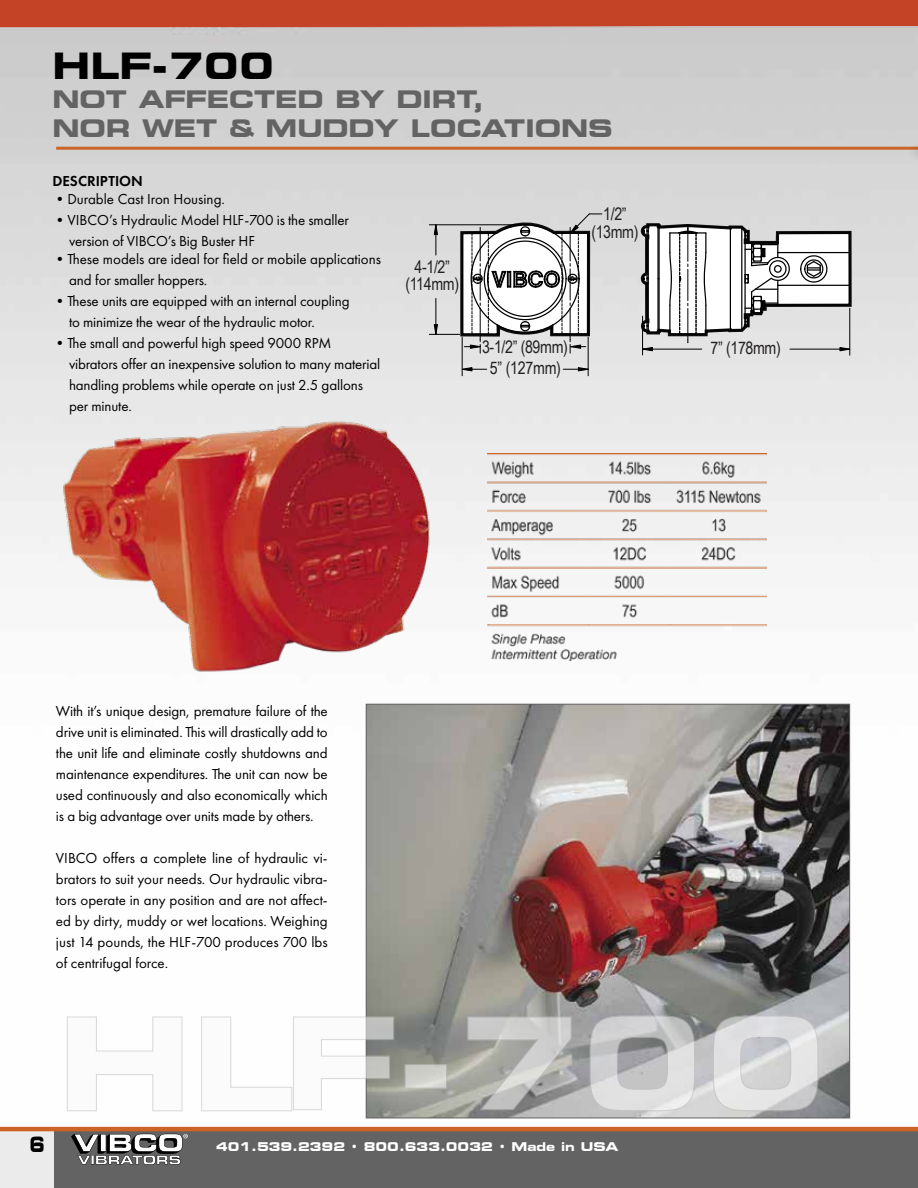
<style>
.page{position:relative;width:918px;height:1188px;background:#fff}
.page>*{position:absolute;margin:0;border:0;box-sizing:border-box;transform-origin:0 0}
.t1{font:700 expanded 36px "Square 721 BT";color:#000}
.t2{font:700 expanded 24px/28.8px "Square 721 BT";color:#636363}
.t3{font:700 expanded 21px "Square 721 BT";color:#000;scale:.75 1}
.t4{font:17.25px/17.2px "Arial Narrow";letter-spacing:-.02em;color:#232020;text-align:center}
.t5{font:15px/21px "Futura PT";letter-spacing:-.01em;color:#000}
.t6{font:600 15px "Futura PT";color:#000}
.t7{font:700 expanded 12px "Square 721 BT";color:#fff}
</style>
<div class="page">
<div style="left:0;top:0;width:918px;height:28px;background:#c44326"></div>
<div style="left:54px;top:1130px;width:864px;height:58px;background:#636363"></div>
<div style="left:0;top:1130px;width:54px;height:58px;background:#ebebeb"></div>
<hr style="left:0;top:1127px;width:918px;height:4px;background:#cc6427">
<svg style="left:71px;top:1134px;width:117px;height:31px"></svg>
<img style="left:0;top:27px;width:918px;height:1092px">
<img style="left:368px;top:706px;width:480px;height:410px">
<svg style="left:292px;top:1015px;width:527px;height:97px;background:#c3c4c3"></svg>
<img style="left:3px;top:312px;width:492px;height:432px">
<hr style="left:429px;top:224px;width:94px;height:1px;background:#000">
<hr style="left:429px;top:334px;width:31px;height:1px;background:#000">
<hr style="left:436px;top:225px;width:1px;height:30px;background:#000">
<hr style="left:436px;top:298px;width:1px;height:36px;background:#000">
<svg style="left:434px;top:224px;width:4px;height:11px"></svg>
<svg style="left:434px;top:324px;width:4px;height:11px"></svg>
<hr style="left:642px;top:316px;width:1px;height:39px;background:#000">
<hr style="left:849px;top:308px;width:1px;height:47px;background:#000">
<svg style="left:640px;top:222px;width:213px;height:130px"></svg>
<hr style="left:462px;top:337px;width:1px;height:39px;background:#000">
<hr style="left:588px;top:337px;width:1px;height:39px;background:#000">
<svg style="left:461px;top:367px;width:26px;height:5px"></svg>
<svg style="left:563px;top:367px;width:26px;height:5px"></svg>
<svg style="left:459px;top:213px;width:143px;height:140px"></svg>
<img style="left:488px;top:454px;width:278px;height:207px">
<hr style="left:56px;top:147px;width:862px;height:3px;background:#cc6427">
<div style="left:908px;top:143px;width:10px;height:19px;background:#000;opacity:.35"></div>
<h1 class="t1" style="left:52px;top:45px;width:223px">HLF-700</h1>
<h2 class="t2" style="left:52px;top:85px;width:562px">NOT AFFECTED BY DIRT,<br>NOR WET &amp; MUDDY LOCATIONS</h2>
<p class="t6" style="left:52px;top:172px;width:92px">DESCRIPTION</p>
<p class="t5" style="left:52px;top:189px;width:174px">•Durable Cast Iron Housing.</p>
<p class="t5" style="left:69px;top:210px;width:281px;text-indent:-16px">•VIBCO’s Hydraulic Model HLF-700 is the smaller version of VIBCO’s Big Buster HF</p>
<p class="t5" style="left:69px;top:249px;width:314px;text-indent:-16px">•These models are ideal for field or mobile applications and for smaller hoppers.</p>
<p class="t5" style="left:69px;top:291px;width:282px;text-indent:-16px">•These units are equipped with an internal coupling to minimize the wear of the hydraulic motor.</p>
<p class="t5" style="left:69px;top:333px;width:313px;text-indent:-16px">•The small and powerful high speed 9000 RPM vibrators offer an inexpensive solution to many material handling problems while operate on just 2.5 gallons per minute.</p>
<p class="t4" style="left:405px;top:257px;width:55px">4-1/2” (114mm)</p>
<p class="t4" style="left:482px;top:338px;width:87px">3-1/2” (89mm)</p>
<p class="t4" style="left:490px;top:359px;width:73px">5” (127mm)</p>
<p class="t4" style="left:591px;top:205px;width:49px">1/2” (13mm)</p>
<p class="t4" style="left:711px;top:338px;width:72px">7” (178mm)</p>
<p class="t5" style="left:56px;top:701px;width:273px;text-align:justify">With it’s unique design, premature failure of the drive unit is eliminated. This will drastically add to the unit life and eliminate costly shutdowns and maintenance expenditures. The unit can now be used continuously and also economically which is a big advantage over units made by others.</p>
<p class="t5" style="left:56px;top:848px;width:273px;text-align:justify">VIBCO offers a complete line of hydraulic vi&shy;brators to suit your needs. Our hydraulic vibra&shy;tors operate in any position and are not affect&shy;ed by dirty, muddy or wet locations. Weighing just 14 pounds, the HLF-700 produces 700 lbs of centrifugal force.</p>
<h3 class="t3" style="left:29px;top:1131px;width:22px">6</h3>
<p class="t7" style="left:216px;top:1140px;width:404px">401.539.2392 • 800.633.0032 • Made in USA</p>
</div>
